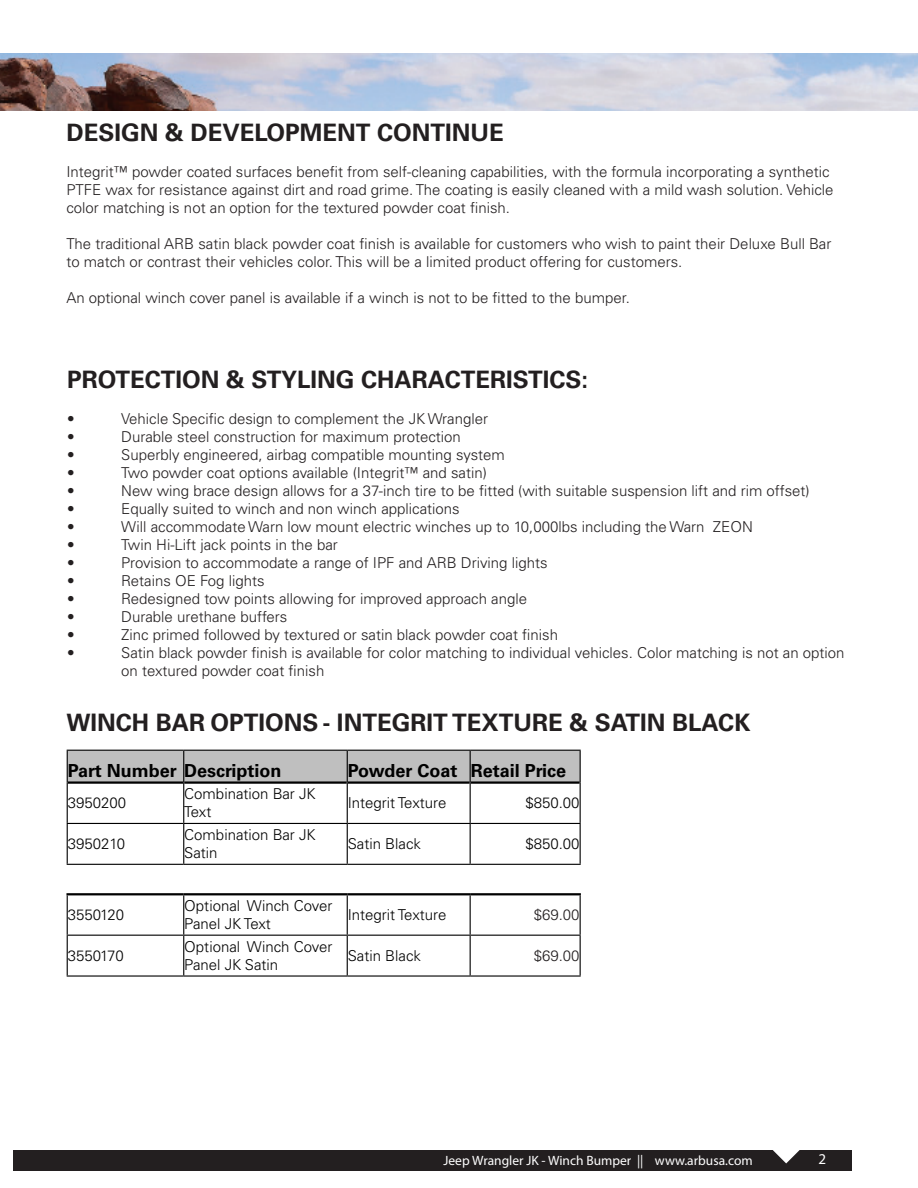
<style>
.page{position:relative;width:918px;height:1188px;background:#fff}
.page>*{position:absolute;margin:0;border:0;box-sizing:border-box;transform-origin:0 0}
.t1{font:700 24px "Univers LT Pro 65";color:#231f20}
.t2{font:700 18px "Univers LT Pro 65";color:#000}
.t3{font:300 15px/18px "Univers LT Pro 45";color:#231f20}
.t4{font:300 15px/18px "Univers LT Pro 45";color:#000}
.t5{font:15px "Myriad Pro";color:#fff}
.t6{font:13.5px "Myriad Pro";color:#fff}
</style>
<div class="page">
<div style="left:13px;top:1150px;width:838px;height:21px;background:#231f20"></div>
<svg style="left:773px;top:1150px;width:27px;height:13px"></svg>
<img style="left:0;top:54px;width:918px;height:57px">
<div style="left:68px;top:751px;width:512px;height:30px;background:#bfbfbf"></div>
<hr style="left:67px;top:750px;width:117px;height:1px;background:#000">
<hr style="left:184px;top:750px;width:163px;height:1px;background:#000">
<hr style="left:347px;top:750px;width:123px;height:1px;background:#000">
<hr style="left:470px;top:750px;width:111px;height:1px;background:#000">
<hr style="left:68px;top:781px;width:115px;height:3px;background:#000">
<hr style="left:184px;top:781px;width:163px;height:3px;background:#000">
<hr style="left:348px;top:781px;width:122px;height:3px;background:#000">
<hr style="left:471px;top:781px;width:109px;height:3px;background:#000">
<hr style="left:67px;top:751px;width:1px;height:32px;background:#000">
<hr style="left:67px;top:783px;width:1px;height:40px;background:#000">
<hr style="left:67px;top:824px;width:1px;height:40px;background:#000">
<hr style="left:183px;top:751px;width:1px;height:32px;background:#000">
<hr style="left:347px;top:751px;width:1px;height:32px;background:#000">
<hr style="left:470px;top:751px;width:1px;height:32px;background:#000">
<hr style="left:580px;top:751px;width:1px;height:32px;background:#000">
<hr style="left:183px;top:783px;width:1px;height:40px;background:#000">
<hr style="left:347px;top:783px;width:1px;height:40px;background:#000">
<hr style="left:470px;top:783px;width:1px;height:40px;background:#000">
<hr style="left:580px;top:783px;width:1px;height:40px;background:#000">
<hr style="left:183px;top:824px;width:1px;height:40px;background:#000">
<hr style="left:347px;top:824px;width:1px;height:40px;background:#000">
<hr style="left:470px;top:824px;width:1px;height:40px;background:#000">
<hr style="left:580px;top:824px;width:1px;height:40px;background:#000">
<hr style="left:67px;top:823px;width:117px;height:1px;background:#000">
<hr style="left:184px;top:823px;width:163px;height:1px;background:#000">
<hr style="left:347px;top:823px;width:123px;height:1px;background:#000">
<hr style="left:470px;top:823px;width:111px;height:1px;background:#000">
<hr style="left:67px;top:864px;width:117px;height:1px;background:#000">
<hr style="left:184px;top:864px;width:163px;height:1px;background:#000">
<hr style="left:347px;top:864px;width:123px;height:1px;background:#000">
<hr style="left:470px;top:864px;width:111px;height:1px;background:#000">
<hr style="left:66px;top:893px;width:118px;height:2px;background:#000">
<hr style="left:184px;top:893px;width:163px;height:2px;background:#000">
<hr style="left:347px;top:893px;width:123px;height:2px;background:#000">
<hr style="left:470px;top:893px;width:111px;height:2px;background:#000">
<hr style="left:67px;top:895px;width:1px;height:40px;background:#000">
<hr style="left:67px;top:936px;width:1px;height:39px;background:#000">
<hr style="left:183px;top:895px;width:1px;height:40px;background:#000">
<hr style="left:347px;top:895px;width:1px;height:40px;background:#000">
<hr style="left:470px;top:895px;width:1px;height:40px;background:#000">
<hr style="left:580px;top:895px;width:1px;height:40px;background:#000">
<hr style="left:183px;top:936px;width:1px;height:39px;background:#000">
<hr style="left:347px;top:936px;width:1px;height:39px;background:#000">
<hr style="left:470px;top:936px;width:1px;height:39px;background:#000">
<hr style="left:580px;top:936px;width:1px;height:39px;background:#000">
<hr style="left:67px;top:935px;width:117px;height:1px;background:#000">
<hr style="left:184px;top:935px;width:163px;height:1px;background:#000">
<hr style="left:347px;top:935px;width:123px;height:1px;background:#000">
<hr style="left:470px;top:935px;width:111px;height:1px;background:#000">
<hr style="left:67px;top:975px;width:117px;height:2px;background:#000">
<hr style="left:184px;top:975px;width:163px;height:2px;background:#000">
<hr style="left:347px;top:975px;width:123px;height:2px;background:#000">
<hr style="left:470px;top:975px;width:111px;height:2px;background:#000">
<p class="t1" style="left:66px;top:118px;width:439px">DESIGN &amp; DEVELOPMENT CONTINUE</p>
<p class="t3" style="left:66px;top:163px;width:769px">Integrit™ powder coated surfaces benefit from self-cleaning capabilities, with the formula incorporating a synthetic<br>PTFE wax for resistance against dirt and road grime. The coating is easily cleaned with a mild wash solution. Vehicle color matching is not an option for the textured powder coat finish.</p>
<p class="t3" style="left:66px;top:235px;width:766px">The traditional ARB satin black powder coat finish is available for customers who wish to paint their Deluxe Bull Bar</p>
<p class="t3" style="left:66px;top:253px;width:617px">to match or contrast their vehicles color. This will be a limited product offering for customers.</p>
<p class="t3" style="left:66px;top:289px;width:565px">An optional winch cover panel is available if a winch is not to be fitted to the bumper.</p>
<p class="t1" style="left:67px;top:365px;width:523px">PROTECTION &amp; STYLING CHARACTERISTICS:</p>
<p class="t3" style="left:67px;top:409px;width:9px">•</p>
<p class="t3" style="left:121px;top:409px;width:368px">Vehicle Specific design to complement the JK Wrangler</p>
<p class="t3" style="left:67px;top:427px;width:9px">•</p>
<p class="t3" style="left:121px;top:427px;width:341px">Durable steel construction for maximum protection</p>
<p class="t3" style="left:67px;top:445px;width:9px">•</p>
<p class="t3" style="left:121px;top:445px;width:385px">Superbly engineered, airbag compatible mounting system</p>
<p class="t3" style="left:67px;top:463px;width:9px">•</p>
<p class="t3" style="left:121px;top:463px;width:367px">Two powder coat options available (Integrit™ and satin)</p>
<p class="t3" style="left:67px;top:481px;width:9px">•</p>
<p class="t3" style="left:121px;top:481px;width:690px">New wing brace design allows for a 37-inch tire to be fitted (with suitable suspension lift and rim offset)</p>
<p class="t3" style="left:67px;top:499px;width:9px">•</p>
<p class="t3" style="left:121px;top:499px;width:340px">Equally suited to winch and non winch applications</p>
<p class="t3" style="left:67px;top:517px;width:9px">•</p>
<p class="t3" style="left:121px;top:517px;width:633px">Will accommodate Warn low mount electric winches up to 10,000lbs including the Warn   ZEON</p>
<p class="t3" style="left:67px;top:535px;width:9px">•</p>
<p class="t3" style="left:121px;top:535px;width:218px">Twin Hi-Lift jack points in the bar</p>
<p class="t3" style="left:67px;top:553px;width:9px">•</p>
<p class="t3" style="left:121px;top:553px;width:428px">Provision to accommodate a range of IPF and ARB Driving lights</p>
<p class="t3" style="left:67px;top:571px;width:9px">•</p>
<p class="t3" style="left:121px;top:571px;width:145px">Retains OE Fog lights</p>
<p class="t3" style="left:67px;top:589px;width:9px">•</p>
<p class="t3" style="left:121px;top:589px;width:407px">Redesigned tow points allowing for improved approach angle</p>
<p class="t3" style="left:67px;top:607px;width:9px">•</p>
<p class="t3" style="left:121px;top:607px;width:168px">Durable urethane buffers</p>
<p class="t3" style="left:67px;top:625px;width:9px">•</p>
<p class="t3" style="left:121px;top:625px;width:438px">Zinc primed followed by textured or satin black powder coat finish</p>
<p class="t3" style="left:67px;top:643px;width:9px">•</p>
<p class="t3" style="left:121px;top:643px;width:725px">Satin black powder finish is available for color matching to individual vehicles. Color matching is not an option on textured powder coat finish</p>
<p class="t1" style="left:66px;top:709px;width:685px">WINCH BAR OPTIONS - INTEGRIT TEXTURE &amp; SATIN BLACK</p>
<p class="t2" style="left:68px;top:760px;width:215px">Part Number Description</p>
<p class="t2" style="left:348px;top:760px;width:111px">Powder Coat</p>
<p class="t2" style="left:471px;top:760px;width:97px">Retail Price</p>
<p class="t4" style="left:68px;top:794px;width:60px">3950200</p>
<p class="t4" style="left:184px;top:785px;width:133px">Combination Bar JK<br>Text</p>
<p class="t4" style="left:348px;top:794px;width:100px">Integrit Texture</p>
<p class="t4" style="left:525px;top:794px;width:56px">$850.00</p>
<p class="t4" style="left:68px;top:835px;width:59px">3950210</p>
<p class="t4" style="left:184px;top:826px;width:133px">Combination Bar JK<br>Satin</p>
<p class="t4" style="left:348px;top:835px;width:75px">Satin Black</p>
<p class="t4" style="left:525px;top:835px;width:56px">$850.00</p>
<p class="t4" style="left:68px;top:906px;width:58px">3550120</p>
<p class="t4" style="left:184px;top:897px;width:150px">Optional Winch Cover<br>Panel JK Text</p>
<p class="t4" style="left:348px;top:906px;width:100px">Integrit Texture</p>
<p class="t3" style="left:534px;top:906px;width:47px">$69.00</p>
<p class="t4" style="left:68px;top:947px;width:58px">3550170</p>
<p class="t4" style="left:184px;top:938px;width:150px">Optional Winch Cover<br>Panel JK Satin</p>
<p class="t4" style="left:348px;top:947px;width:75px">Satin Black</p>
<p class="t3" style="left:534px;top:947px;width:47px">$69.00</p>
<p class="t6" style="left:444px;top:1153px;width:311px">Jeep Wrangler JK - Winch Bumper || www.arbusa.com</p>
<p class="t5" style="left:819px;top:1150px;width:9px">2</p>
</div>
